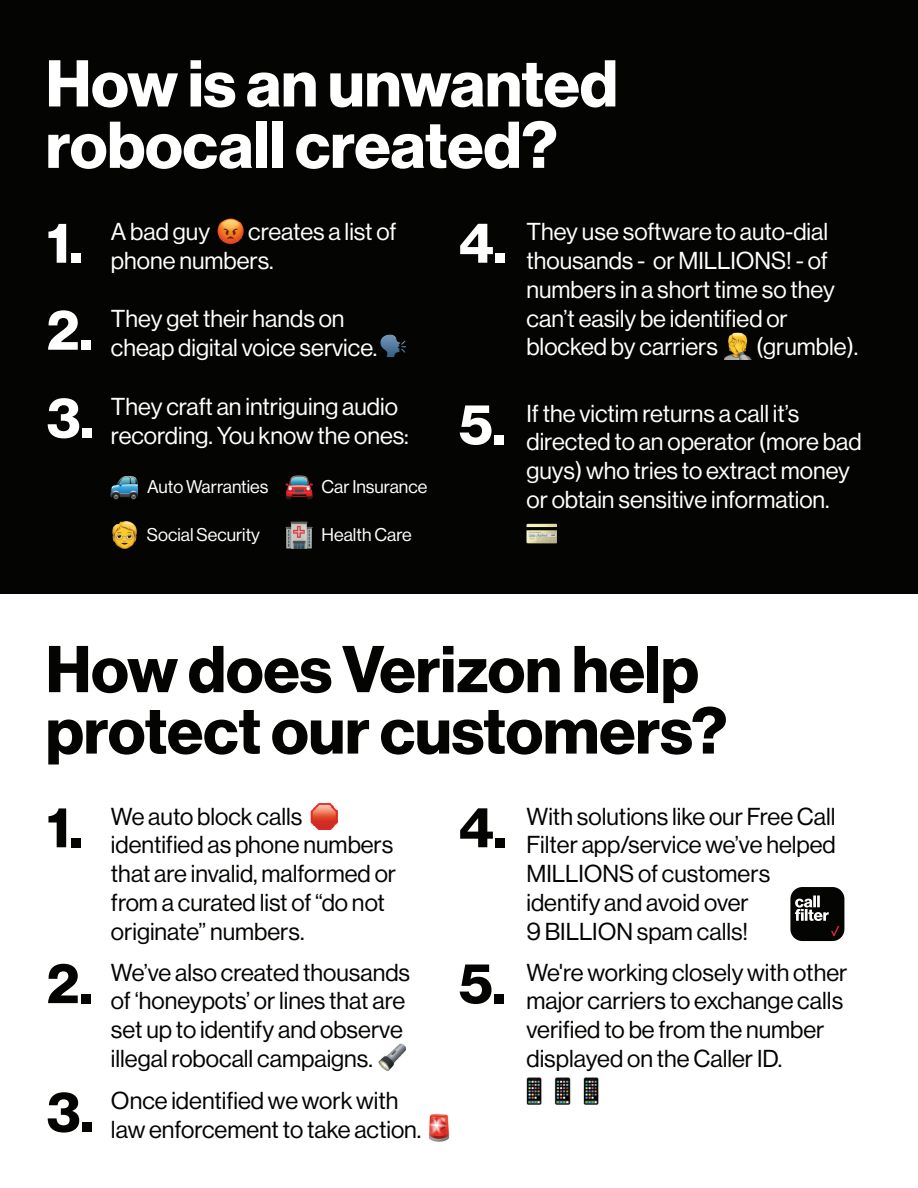
<style>
.page{position:relative;width:918px;height:1188px;background:#fff}
.page>*{position:absolute;margin:0;border:0;box-sizing:border-box;transform-origin:0 0}
.t1{font:700 64.65px/61.3px "Verizon NHGDS";color:#040503}
.t2{font:700 64.65px/61.3px "Verizon NHGDS";color:#fff}
.t3{font:700 54px "Verizon NHGDS";color:#fff}
.t4{font:700 54px "Verizon NHGDS";color:#040503}
.t5{font:24px/28.8px "Verizon NHGDS";color:#040503}
.t6{font:24px/28.8px "Verizon NHGDS";color:#fff}
.t7{font:18px "Verizon NHGDS";color:#fff}
</style>
<div class="page">
<div style="left:0;top:0;width:918px;height:594px;background:#040503"></div>
<img style="left:220px;top:218px;width:21px;height:5px">
<img style="left:217px;top:223px;width:27px;height:21px">
<img style="left:724px;top:333px;width:27px;height:27px">
<img style="left:724px;top:337px;width:27px;height:22px">
<img style="left:526px;top:523px;width:31px;height:21px">
<img style="left:111px;top:476px;width:27px;height:24px">
<img style="left:285px;top:475px;width:27px;height:25px">
<img style="left:285px;top:522px;width:27px;height:27px">
<img style="left:112px;top:522px;width:25px;height:27px">
<img style="left:313px;top:803px;width:25px;height:27px">
<img style="left:311px;top:808px;width:26px;height:17px">
<img style="left:379px;top:1044px;width:27px;height:27px">
<img style="left:428px;top:1114px;width:22px;height:27px">
<img style="left:526px;top:1078px;width:16px;height:27px">
<img style="left:554px;top:1078px;width:17px;height:27px">
<img style="left:583px;top:1078px;width:16px;height:27px">
<div style="left:790px;top:887px;width:54px;height:54px;background:#040503;border-radius:12px"></div>
<svg style="left:795px;top:896px;width:44px;height:40px"></svg>
<img style="left:380px;top:334px;width:26px;height:23px">
<h1 class="t2" style="left:46px;top:52px;width:574px">How is an unwanted robocall created?</h1>
<h2 class="t3" style="left:47px;top:212px;width:37px">1.</h2>
<h2 class="t3" style="left:47px;top:299px;width:47px">2.</h2>
<p class="t6" style="left:111px;top:217px;width:101px">A bad guy</p>
<p class="t6" style="left:248px;top:217px;width:150px">creates a list of</p>
<p class="t6" style="left:111px;top:246px;width:164px">phone numbers.</p>
<p class="t6" style="left:111px;top:304px;width:235px">They get their hands on</p>
<p class="t6" style="left:111px;top:333px;width:268px">cheap digital voice service.</p>
<h2 class="t3" style="left:459px;top:212px;width:49px">4.</h2>
<p class="t6" style="left:526px;top:217px;width:310px">They use software to auto-dial thousands - or MILLIONS! - of numbers in a short time so they can’t easily be identified or blocked by carriers</p>
<p class="t6" style="left:756px;top:332px;width:104px">(grumble).</p>
<h2 class="t3" style="left:47px;top:387px;width:48px">3.</h2>
<p class="t6" style="left:111px;top:392px;width:289px">They craft an intriguing audio</p>
<p class="t6" style="left:111px;top:420px;width:299px">recording. You know the ones:</p>
<p class="t7" style="left:147px;top:476px;width:123px">Auto Warranties</p>
<p class="t7" style="left:321px;top:476px;width:107px">Car Insurance</p>
<p class="t7" style="left:147px;top:524px;width:115px">Social Security</p>
<p class="t7" style="left:322px;top:524px;width:92px">Health Care</p>
<h2 class="t3" style="left:459px;top:394px;width:48px">5.</h2>
<p class="t6" style="left:526px;top:398px;width:337px">If the victim returns a call it’s directed to an operator (more bad guys) who tries to extract money or obtain sensitive information.</p>
<h1 class="t1" style="left:46px;top:638px;width:683px">How does Verizon help protect our customers?</h1>
<h2 class="t4" style="left:47px;top:797px;width:37px">1.</h2>
<p class="t5" style="left:111px;top:801px;width:287px">We auto block calls identified as phone numbers that are invalid, malformed or from a curated list of “do not originate” numbers.</p>
<h2 class="t4" style="left:459px;top:797px;width:49px">4.</h2>
<p class="t5" style="left:526px;top:801px;width:311px">With solutions like our Free Call<br>Filter app/service we’ve helped<br>MILLIONS of customers identify and avoid over<br>9 BILLION spam calls!</p>
<h2 class="t4" style="left:47px;top:953px;width:47px">2.</h2>
<p class="t5" style="left:111px;top:957px;width:301px">We’ve also created thousands of ‘honeypots’ or lines that are set up to identify and observe illegal robocall campaigns.</p>
<h2 class="t4" style="left:459px;top:953px;width:48px">5.</h2>
<p class="t5" style="left:526px;top:957px;width:322px">We're working closely with other major carriers to exchange calls verified to be from the number displayed on the Caller ID.</p>
<h2 class="t4" style="left:47px;top:1081px;width:48px">3.</h2>
<p class="t5" style="left:111px;top:1086px;width:289px">Once identified we work with</p>
<p class="t5" style="left:111px;top:1115px;width:312px">law enforcement to take action.</p>
</div>
